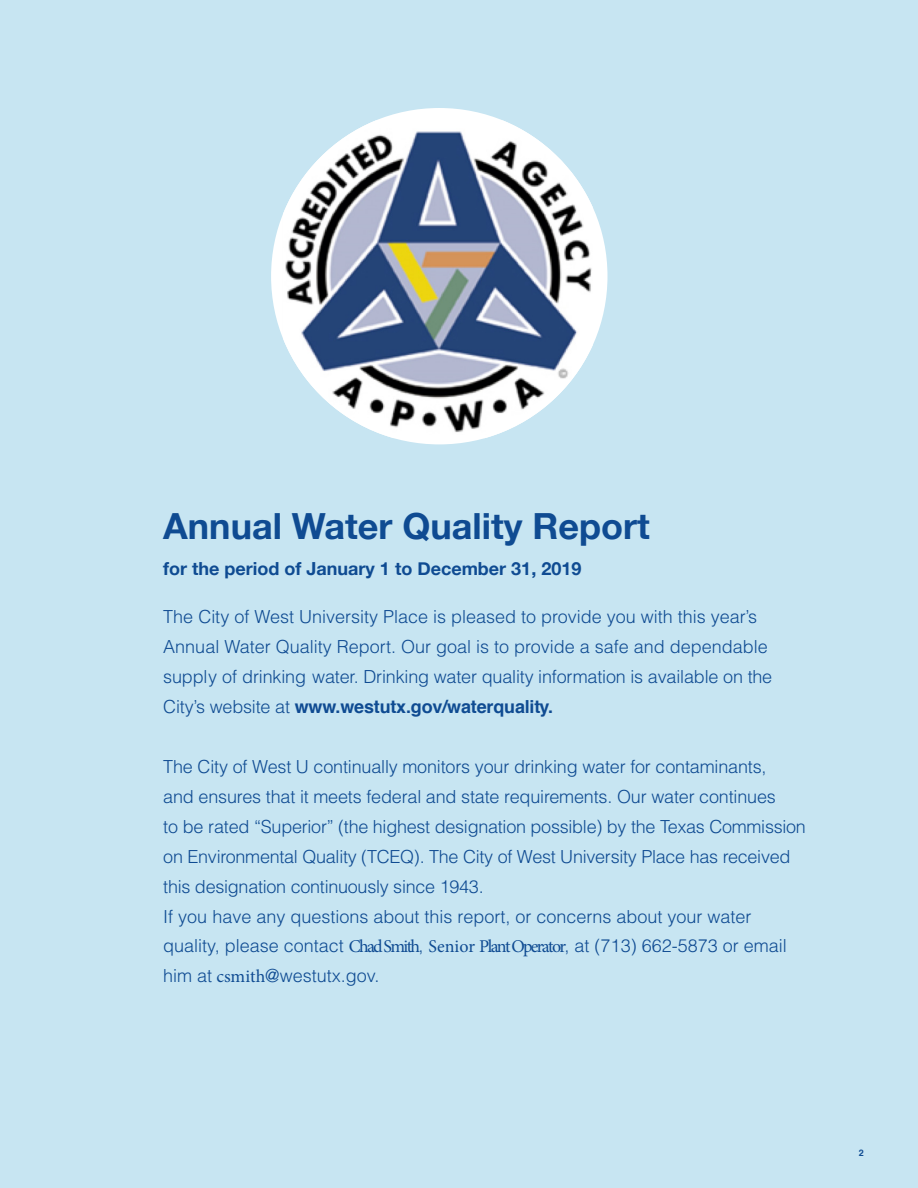
<style>
.page{position:relative;width:918px;height:1188px;background:#c7e5f2}
.page>*{position:absolute;margin:0;border:0;box-sizing:border-box;transform-origin:0 0}
.t1{font:700 36px "Helvetica Neue";color:#0f4b92}
.t2{font:300 18px/29.8px "Helvetica";letter-spacing:-.01em;color:#0f4b92}
.t3{font:700 18px "Helvetica Neue";color:#0f4b92}
.t4{font:700 9px "Helvetica";color:#0f4b92}
.s1{font-weight:700}
.s2{font-family:"Minion Pro";font-weight:400}
</style>
<div class="page">
<div style="left:271px;top:108px;width:336px;height:336px;background:#fff;border-radius:50%"></div>
<img style="left:283px;top:120px;width:310px;height:318px">
<p class="t1" style="left:163px;top:498px;width:488px">Annual Water Quality Report</p>
<p class="t3" style="left:163px;top:555px;width:420px">for the period of January 1 to December 31, 2019</p>
<p class="t2" style="left:163px;top:601px;width:611px">The City of West University Place is pleased to provide you with this year’s Annual Water Quality Report. Our goal is to provide a safe and dependable supply of drinking water. Drinking water quality information is available on the City’s website at <span class="s1">www.westutx.gov/waterquality.</span></p>
<p class="t2" style="left:163px;top:752px;width:644px">The City of West U continually monitors your drinking water for contaminants,<br>and ensures that it meets federal and state requirements. Our water continues<br>to be rated “Superior” (the highest designation possible) by the Texas Commission on Environmental Quality (TCEQ). The City of West University Place has received this designation continuously since 1943.<br>If you have any questions about this report, or concerns about your water quality, please contact <span class="s2">Chad Smith</span>, <span class="s2">Senior Plant Operator</span>, at (713) 662-5873 or email him at <span class="s2">csmith</span>@westutx.gov.</p>
<p class="t4" style="left:859px;top:1145px;width:7px">2</p>
</div>
